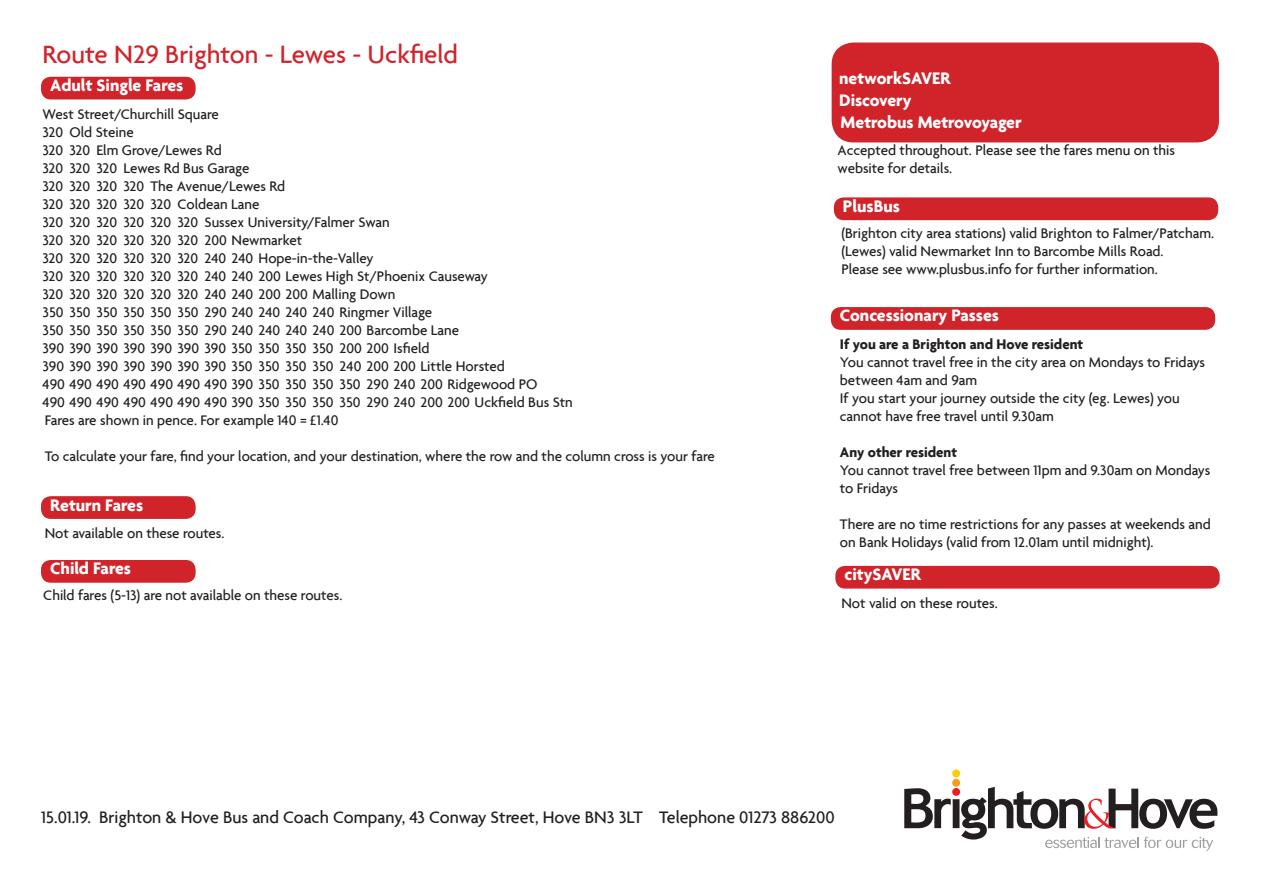
<style>
.page{position:relative;width:1263px;height:893px;background:#fff}
.page>*{position:absolute;margin:0;border:0;box-sizing:border-box;transform-origin:0 0}
.t1{font:500 27px "Agenda";color:#d1232a}
.t2{font:700 18px/21.6px "Agenda";color:#fff}
.t3{font:500 18px "Agenda";color:#231f20}
.t4{font:500 15px/18px "Agenda";color:#231f20}
.t5{font:700 15px "Agenda";color:#231f20}
</style>
<div class="page">
<div style="left:42px;top:78px;width:153px;height:21px;background:#d1232a;border-radius:9px"></div>
<div style="left:41px;top:77px;width:155px;height:22px;border:2px solid #d1232a;border-radius:9px"></div>
<div style="left:42px;top:497px;width:153px;height:21px;background:#d1232a;border-radius:9px"></div>
<div style="left:41px;top:496px;width:155px;height:23px;border:2px solid #d1232a;border-radius:9px"></div>
<div style="left:42px;top:561px;width:153px;height:21px;background:#d1232a;border-radius:9px"></div>
<div style="left:41px;top:560px;width:155px;height:23px;border:2px solid #d1232a;border-radius:9px"></div>
<svg style="left:904px;top:769px;width:313px;height:82px"></svg>
<div style="left:835px;top:46px;width:380px;height:93px;background:#d1232a;border-radius:18px"></div>
<div style="left:832px;top:43px;width:387px;height:99px;border:8px solid #d1232a;border-radius:18px"></div>
<div style="left:835px;top:198px;width:382px;height:21px;background:#d1232a;border-radius:9px"></div>
<div style="left:834px;top:197px;width:384px;height:23px;border:2px solid #d1232a;border-radius:9px"></div>
<div style="left:832px;top:308px;width:382px;height:21px;background:#d1232a;border-radius:9px"></div>
<div style="left:831px;top:307px;width:384px;height:23px;border:2px solid #d1232a;border-radius:9px"></div>
<div style="left:836px;top:567px;width:383px;height:21px;background:#d1232a;border-radius:9px"></div>
<div style="left:835px;top:566px;width:385px;height:23px;border:2px solid #d1232a;border-radius:9px"></div>
<h1 class="t1" style="left:43px;top:38px;width:417px">Route N29 Brighton - Lewes - Uckfield</h1>
<p class="t2" style="left:50px;top:74px;width:135px">Adult Single Fares</p>
<p class="t4" style="left:43px;top:104px;width:532px">West Street/Churchill Square<br>320 Old Steine<br>320 320 Elm Grove/Lewes Rd<br>320 320 320 Lewes Rd Bus Garage<br>320 320 320 320 The Avenue/Lewes Rd<br>320 320 320 320 320 Coldean Lane<br>320 320 320 320 320 320 Sussex University/Falmer Swan<br>320 320 320 320 320 320 200 Newmarket<br>320 320 320 320 320 320 240 240 Hope-in-the-Valley<br>320 320 320 320 320 320 240 240 200 Lewes High St/Phoenix Causeway<br>320 320 320 320 320 320 240 240 200 200 Malling Down<br>350 350 350 350 350 350 290 240 240 240 240 Ringmer Village<br>350 350 350 350 350 350 290 240 240 240 240 200 Barcombe Lane<br>390 390 390 390 390 390 390 350 350 350 350 200 200 Isfield<br>390 390 390 390 390 390 390 350 350 350 350 240 200 200 Little Horsted<br>490 490 490 490 490 490 490 390 350 350 350 350 290 240 200 Ridgewood PO<br>490 490 490 490 490 490 490 390 350 350 350 350 290 240 200 200 Uckfield Bus Stn</p>
<p class="t4" style="left:45px;top:411px;width:295px">Fares are shown in pence. For example 140 = £1.40</p>
<p class="t4" style="left:45px;top:447px;width:671px">To calculate your fare, find your location, and your destination, where the row and the column cross is your fare</p>
<p class="t2" style="left:50px;top:493px;width:95px">Return Fares</p>
<p class="t4" style="left:45px;top:524px;width:181px">Not available on these routes.</p>
<p class="t2" style="left:50px;top:557px;width:83px">Child Fares</p>
<p class="t4" style="left:43px;top:586px;width:301px">Child fares (5-13) are not available on these routes.</p>
<p class="t2" style="left:839px;top:67px;width:184px">networkSAVER<br>Discovery<br>Metrobus Metrovoyager</p>
<p class="t4" style="left:838px;top:141px;width:339px">Accepted throughout. Please see the fares menu on this website for details.</p>
<p class="t2" style="left:843px;top:195px;width:59px">PlusBus</p>
<p class="t4" style="left:841px;top:224px;width:374px">(Brighton city area stations) valid Brighton to Falmer/Patcham. (Lewes) valid Newmarket Inn to Barcombe Mills Road.<br>Please see www.plusbus.info for further information.</p>
<p class="t2" style="left:840px;top:304px;width:161px">Concessionary Passes</p>
<p class="t5" style="left:840px;top:335px;width:245px">If you are a Brighton and Hove resident</p>
<p class="t4" style="left:840px;top:353px;width:367px">You cannot travel free in the city area on Mondays to Fridays between 4am and 9am<br>If you start your journey outside the city (eg. Lewes) you cannot have free travel until 9.30am</p>
<p class="t5" style="left:840px;top:443px;width:119px">Any other resident</p>
<p class="t4" style="left:840px;top:461px;width:372px">You cannot travel free between 11pm and 9.30am on Mondays to Fridays</p>
<p class="t4" style="left:840px;top:515px;width:372px">There are no time restrictions for any passes at weekends and on Bank Holidays (valid from 12.01am until midnight).</p>
<p class="t2" style="left:844px;top:563px;width:78px">citySAVER</p>
<p class="t4" style="left:841px;top:594px;width:158px">Not valid on these routes.</p>
<p class="t3" style="left:41px;top:806px;width:795px">15.01.19. Brighton &amp; Hove Bus and Coach Company, 43 Conway Street, Hove BN3 3LT Telephone 01273 886200</p>
</div>
